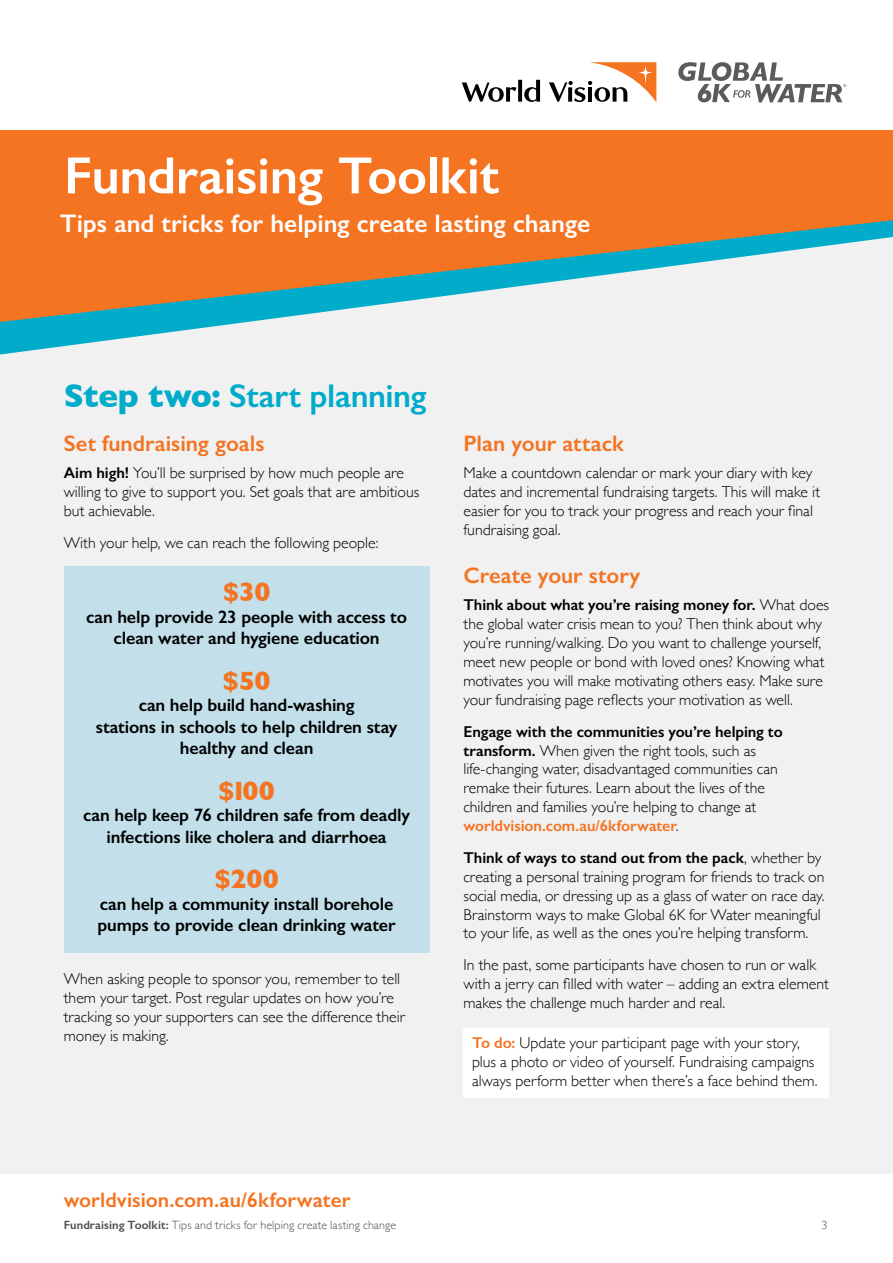
<style>
.page{position:relative;width:893px;height:1263px;background:#fff}
.page>*{position:absolute;margin:0;border:0;box-sizing:border-box;transform-origin:0 0}
.t1{font:600 52.5px "Gill Sans";letter-spacing:-.005em;color:#fff}
.t2{font:600 33px "Gill Sans";letter-spacing:-.01em;color:#00acca}
.t3{font:700 27px "Gill Sans";letter-spacing:-.015em;color:#f47421}
.t4{font:600 25.5px "Gill Sans";color:#fff}
.t5{font:600 22.5px "Gill Sans";color:#f47421}
.t6{font:600 21px "Gill Sans";color:#f47421}
.t7{font:600 18px/21.6px "Gill Sans";letter-spacing:-.01em;color:#000;text-align:center}
.t8{font:300 15.75px/18.9px "Gill Sans";color:#000}
.t9{font:300 12px "Gill Sans";letter-spacing:.01em;color:#4d4d4f}
.s1{font-weight:700}
.s2{font-weight:600}
.s3{font-weight:600;color:#f47421}
</style>
<div class="page">
<div style="left:0;top:130px;width:893px;height:1044px;background:#f1f1f2"></div>
<svg style="left:0;top:323px;width:239px;height:32px"></svg>
<svg style="left:0;top:130px;width:893px;height:193px;fill:#f47421"></svg>
<svg style="left:462px;top:62px;width:194px;height:40px"></svg>
<svg style="left:678px;top:62px;width:168px;height:41px"></svg>
<div style="left:64px;top:566px;width:365px;height:100px;background:#c2dfea"></div>
<div style="left:64px;top:654px;width:365px;height:122px;background:#c2dfea"></div>
<div style="left:64px;top:764px;width:365px;height:101px;background:#c2dfea"></div>
<div style="left:64px;top:852px;width:365px;height:101px;background:#c2dfea"></div>
<div style="left:463px;top:1028px;width:366px;height:70px;background:#fff"></div>
<h1 class="t1" style="left:64px;top:144px;width:436px">Fundraising Toolkit</h1>
<h3 class="t4" style="left:60px;top:208px;width:532px">Tips and tricks for helping create lasting change</h3>
<h2 class="t2" style="left:64px;top:376px;width:364px"><span class="s1">Step two:</span> Start planning</h2>
<h3 class="t5" style="left:64px;top:429px;width:202px">Set fundraising goals</h3>
<p class="t8" style="left:64px;top:463px;width:357px"><span class="s2">Aim high!</span> You’ll be surprised by how much people are willing to give to support you. Set goals that are ambitious but achievable.</p>
<p class="t8" style="left:64px;top:532px;width:316px">With your help, we can reach the following people:</p>
<h3 class="t3" style="left:223px;top:571px;width:49px">$30</h3>
<p class="t7" style="left:86px;top:606px;width:322px">can help provide 23 people with access to clean water and hygiene education</p>
<h3 class="t3" style="left:223px;top:659px;width:50px">$50</h3>
<p class="t7" style="left:96px;top:694px;width:303px">can help build hand-washing<br>stations in schools to help children stay healthy and clean</p>
<h3 class="t3" style="left:218px;top:769px;width:58px">$100</h3>
<p class="t7" style="left:83px;top:804px;width:328px">can help keep 76 children safe from deadly infections like cholera and diarrhoea</p>
<h3 class="t3" style="left:215px;top:857px;width:66px">$200</h3>
<p class="t7" style="left:98px;top:892px;width:299px;text-align:left">can help a community install borehole pumps to provide clean drinking water</p>
<p class="t8" style="left:64px;top:969px;width:343px">When asking people to sponsor you, remember to tell them your target. Post regular updates on how you’re tracking so your supporters can see the difference their money is making.</p>
<h3 class="t5" style="left:463px;top:429px;width:162px">Plan your attack</h3>
<p class="t8" style="left:463px;top:463px;width:358px">Make a countdown calendar or mark your diary with key dates and incremental fundraising targets. This will make it easier for you to track your progress and reach your final fundraising goal.</p>
<h3 class="t5" style="left:463px;top:562px;width:178px">Create your story</h3>
<p class="t8" style="left:463px;top:595px;width:367px"><span class="s2">Think about what you’re raising money for.</span> What does the global water crisis mean to you? Then think about why you’re running/walking. Do you want to challenge yourself, meet new people or bond with loved ones? Knowing what motivates you will make motivating others easy. Make sure your fundraising page reflects your motivation as well.</p>
<p class="t8" style="left:463px;top:721px;width:321px"><span class="s2">Engage with the communities you’re helping to transform.</span> When given the right tools, such as life-changing water, disadvantaged communities can remake their futures. Learn about the lives of the children and families you’re helping to change at <span class="s3">worldvision.com.au/6kforwater</span>.</p>
<p class="t8" style="left:463px;top:847px;width:363px"><span class="s2">Think of ways to stand out from the pack</span>, whether by creating a personal training program for friends to track on social media, or dressing up as a glass of water on race day.<br>Brainstorm ways to make Global 6K for Water meaningful to your life, as well as the ones you’re helping transform.</p>
<p class="t8" style="left:463px;top:955px;width:367px">In the past, some participants have chosen to run or walk with a jerry can filled with water – adding an extra element makes the challenge much harder and real.</p>
<p class="t8" style="left:472px;top:1033px;width:347px"><span class="s3">To do:</span> Update your participant page with your story, plus a photo or video of yourself. Fundraising campaigns always perform better when there’s a face behind them.</p>
<h3 class="t6" style="left:64px;top:1187px;width:288px">worldvision.com.au/6kforwater</h3>
<p class="t9" style="left:64px;top:1215px;width:334px"><span class="s2">Fundraising Toolkit:</span> Tips and tricks for helping create lasting change</p>
<p class="t9" style="left:821px;top:1215px;width:7px">3</p>
</div>
